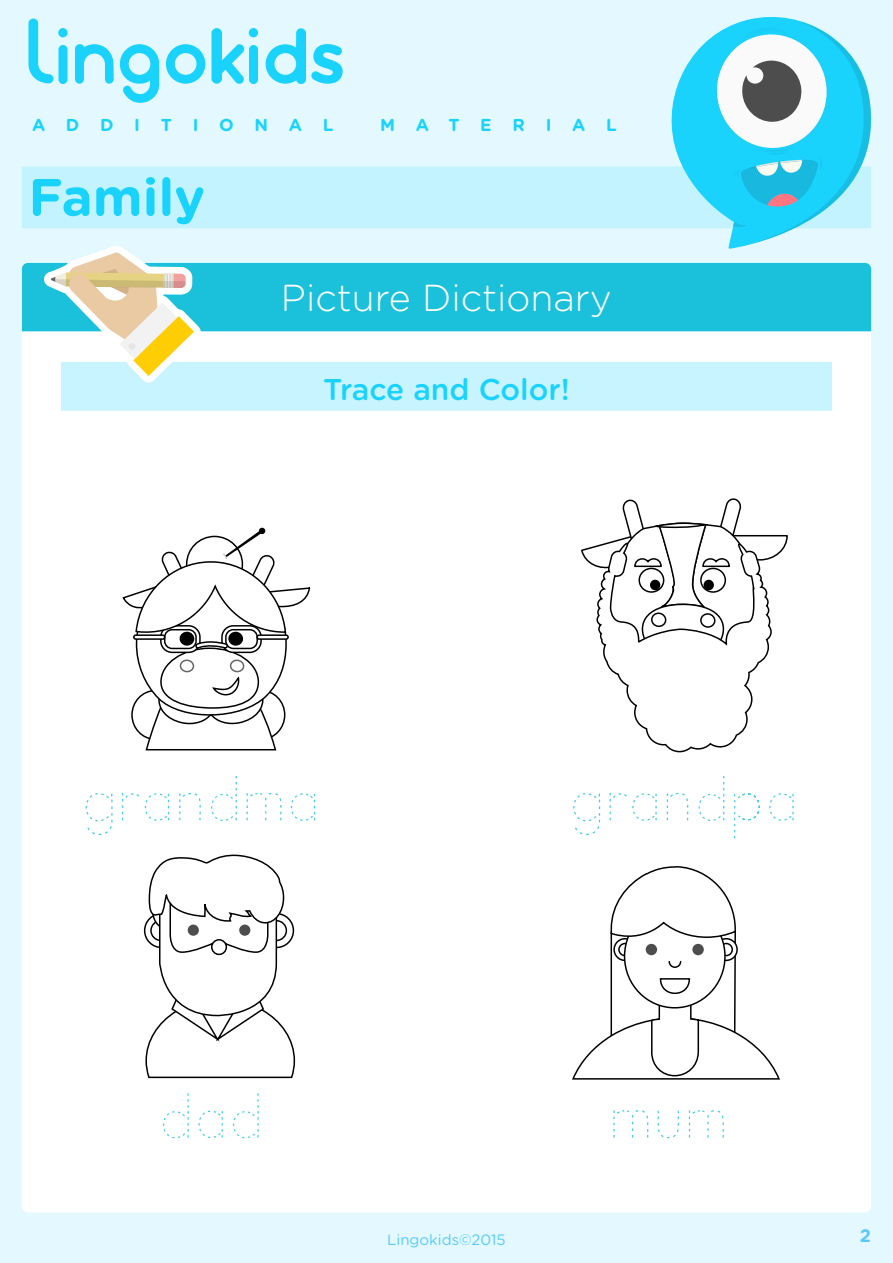
<style>
.page{position:relative;width:893px;height:1263px;background:#ddf8ff}
.page>*{position:absolute;margin:0;border:0;box-sizing:border-box;transform-origin:0 0}
.t1{font:60px "Dot To Dot";color:#1bc1db}
.t2{font:700 52.5px "Gotham Rounded";color:#1ad3fd}
.t3{font:300 37.5px "Gotham Rounded";color:#fff}
.t4{font:500 30px "Gotham Rounded";color:#1ad3fd}
.t5{font:700 18px "Gotham Rounded";color:#5ac9fa}
.t6{font:700 17.25px "Gotham Rounded";letter-spacing:1.2em;color:#1ad3fd}
.t7{font:15px "Gotham Rounded";color:#5ac9fa}
</style>
<div class="page">
<div style="left:22px;top:328px;width:849px;height:884px;background:#fff;border-radius:6px"></div>
<svg style="left:166px;top:44px;width:39px;height:40px"></svg>
<div style="left:58px;top:28px;width:10px;height:9px;background:#1ad3fd;border-radius:50%"></div>
<div style="left:58px;top:45px;width:10px;height:39px;background:#1ad3fd;border-radius:4px"></div>
<div style="left:249px;top:28px;width:9px;height:9px;background:#1ad3fd;border-radius:50%"></div>
<svg style="left:211px;top:28px;width:34px;height:56px"></svg>
<div style="left:249px;top:45px;width:9px;height:39px;background:#1ad3fd;border-radius:4px"></div>
<svg style="left:28px;top:19px;width:25px;height:64px"></svg>
<svg style="left:120px;top:44px;width:39px;height:59px"></svg>
<svg style="left:75px;top:44px;width:39px;height:40px"></svg>
<svg style="left:266px;top:28px;width:77px;height:56px"></svg>
<div style="left:22px;top:263px;width:849px;height:68px;background:#1bc1db"></div>
<div style="left:61px;top:362px;width:771px;height:49px;background:#c7f4fe"></div>
<svg style="left:37px;top:246px;width:176px;height:137px"></svg>
<div style="left:22px;top:166px;width:849px;height:62px;background:#c2f3fe"></div>
<svg style="left:671px;top:17px;width:128px;height:232px"></svg>
<svg style="left:715px;top:21px;width:156px;height:224px"></svg>
<svg style="left:572px;top:866px;width:208px;height:214px"></svg>
<div style="left:144px;top:913px;width:35px;height:35px;border:2px solid #000;border-radius:50%"></div>
<svg style="left:145px;top:854px;width:151px;height:225px"></svg>
<div style="left:212px;top:940px;width:14px;height:14px;background:#fff;border-radius:50%"></div>
<div style="left:211px;top:939px;width:16px;height:16px;border:2px solid #000;border-radius:50%"></div>
<svg style="left:581px;top:498px;width:207px;height:255px"></svg>
<svg style="left:122px;top:528px;width:189px;height:223px"></svg>
<p class="t6" style="left:32px;top:112px;width:303px">ADDITIONAL</p>
<p class="t6" style="left:380px;top:112px;width:238px">MATERIAL</p>
<p class="t2" style="left:28px;top:159px;width:178px">Family</p>
<p class="t3" style="left:281px;top:273px;width:332px">Picture Dictionary</p>
<p class="t4" style="left:323px;top:368px;width:248px">Trace and Color!</p>
<p class="t1" style="left:85px;top:775px;width:241px">grandma</p>
<p class="t1" style="left:573px;top:775px;width:232px">grandpa</p>
<p class="t1" style="left:163px;top:1092px;width:107px">dad</p>
<p class="t7" style="left:387px;top:1229px;width:120px">Lingokids©2015</p>
<p class="t1" style="left:613px;top:1092px;width:121px">mum</p>
<p class="t5" style="left:860px;top:1223px;width:13px">2</p>
</div>
